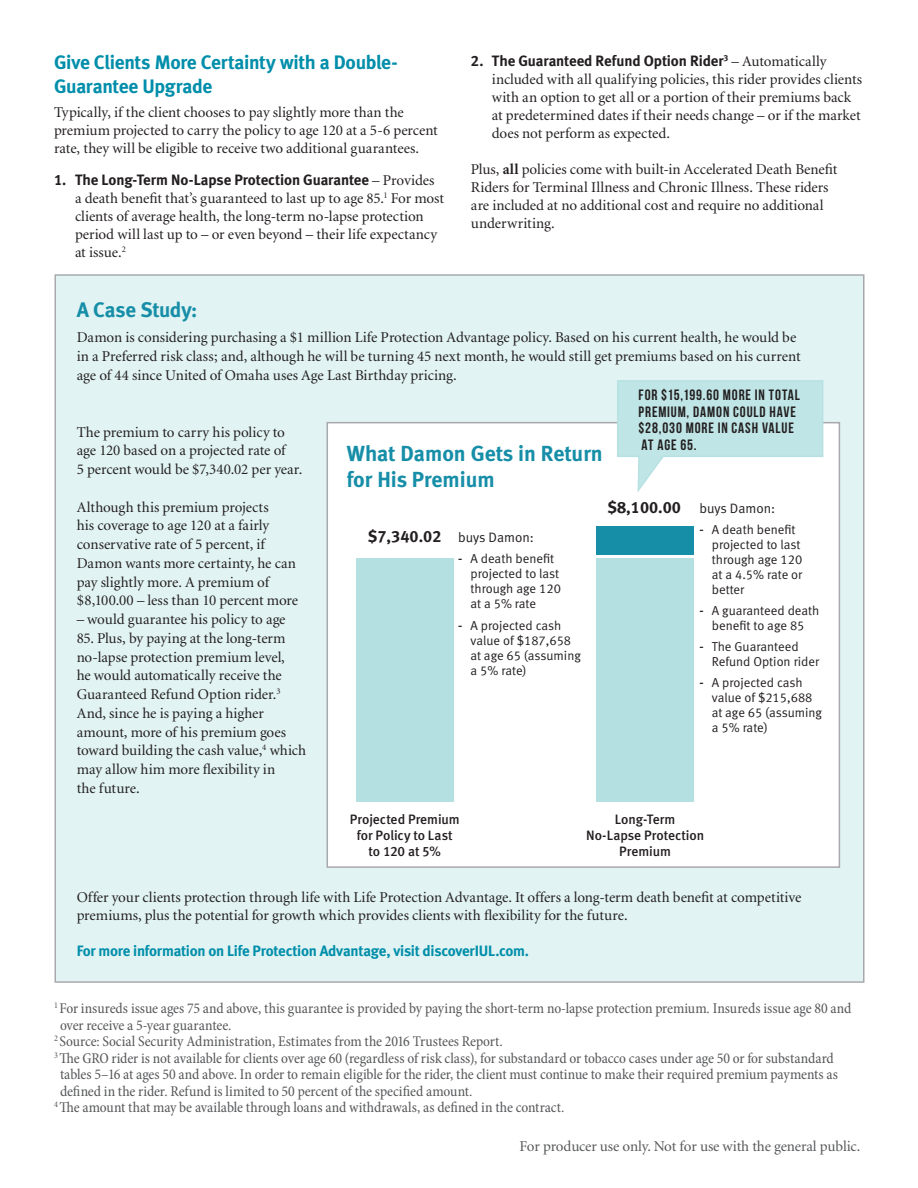
<style>
.page{position:relative;width:918px;height:1188px;background:#fff}
.page>*{position:absolute;margin:0;border:0;box-sizing:border-box;transform-origin:0 0}
.t1{font:21.75px/26.1px "Meta Bold LF";color:#168ea8}
.t2{font:21px "Meta Bold LF";letter-spacing:-.015em;color:#168ea8}
.t3{font:19.5px/23.4px "Meta Bold LF";letter-spacing:-.015em;color:#008eaa}
.t4{font:16.35px "Meta Bold LF";color:#231f20}
.t5{font:15px/18.8px "Minion";letter-spacing:-.005em;color:#231f20}
.t6{font:condensed 15px/16.5px "Minion Pro";letter-spacing:-.005em;color:#57585a}
.t7{font:700 15px/16.5px "Bebas Neue";letter-spacing:.055em;color:#231f20}
.t8{font:15px "Meta Bold LF";letter-spacing:-.02em;color:#008eaa}
.t9{font:15px "Minion";letter-spacing:-.01em;color:#57585a}
.t10{font:13.65px/16.4px "Meta Medium LF";letter-spacing:-.005em;color:#231f20;text-align:center}
.t11{font:13.65px "Meta Normal LF";color:#231f20}
.t12{font:12.9px/15px "Meta Normal LF";color:#231f20}
.s1{font-family:"Meta Bold LF"}
.s2{font-weight:700}
.s3{font-family:"Helvetica"}
</style>
<div class="page">
<div style="left:55px;top:274px;width:810px;height:709px;background:#e1f3f3;border:2px solid #a8a9ad"></div>
<div style="left:327px;top:422px;width:513px;height:446px;background:#fff;border:2px solid #a8a9ad"></div>
<svg style="left:616px;top:380px;width:208px;height:113px"></svg>
<div style="left:356px;top:559px;width:97px;height:243px;background:#b5e0e2"></div>
<div style="left:597px;top:559px;width:97px;height:243px;background:#b5e0e2"></div>
<div style="left:597px;top:526px;width:97px;height:29px;background:#168ea8"></div>
<p class="t3" style="left:54px;top:50px;width:345px">Give Clients More Certainty with a Double-<br>Guarantee Upgrade</p>
<p class="t5" style="left:54px;top:104px;width:385px;line-height:18px">Typically, if the client chooses to pay slightly more than the premium projected to carry the policy to age 120 at a 5-6 percent rate, they will be eligible to receive two additional guarantees.</p>
<p class="t5" style="left:75px;top:172px;width:371px;line-height:18px;text-indent:-21px"><span class="s1">1. The Long-Term No-Lapse Protection Guarantee</span> – Provides a death benefit that’s guaranteed to last up to age 85.<sup>1</sup> For most clients of average health, the long-term no-lapse protection period will last up to – or even beyond – their life expectancy at issue.<sup>2</sup></p>
<p class="t5" style="left:492px;top:53px;width:372px;line-height:18px;text-indent:-21px"><span class="s1">2. The Guaranteed Refund Option Rider</span><sup>3</sup> – Automatically included with all qualifying policies, this rider provides clients with an option to get all or a portion of their premiums back at predetermined dates if their needs change – or if the market does not perform as expected.</p>
<p class="t5" style="left:471px;top:161px;width:368px;line-height:18px">Plus, <span class="s2">all</span> policies come with built-in Accelerated Death Benefit Riders for Terminal Illness and Chronic Illness. These riders are included at no additional cost and require no additional underwriting.</p>
<p class="t2" style="left:77px;top:297px;width:122px">A Case Study:</p>
<p class="t5" style="left:77px;top:328px;width:725px">Damon is considering purchasing a $1 million Life Protection Advantage policy. Based on his current health, he would be in a Preferred risk class; and, although he will be turning 45 next month, he would still get premiums based on his current age of 44 since United of Omaha uses Age Last Birthday pricing.</p>
<p class="t5" style="left:77px;top:423px;width:227px">The premium to carry his policy to age 120 based on a projected rate of<br>5 percent would be $7,340.02 per year.</p>
<p class="t5" style="left:77px;top:498px;width:223px">Although this premium projects<br>his coverage to age 120 at a fairly conservative rate of 5 percent, if Damon wants more certainty, he can pay slightly more. A premium of $8,100.00 – less than 10 percent more</p>
<p class="t5" style="left:77px;top:610px;width:210px">– would guarantee his policy to age</p>
<p class="t5" style="left:77px;top:629px;width:231px">85. Plus, by paying at the long-term no-lapse protection premium level,<br>he would automatically receive the<br>Guaranteed Refund Option rider.<sup>3<br></sup>And, since he is paying a higher amount, more of his premium goes toward building the cash value,<sup>4</sup> which may allow him more flexibility in<br>the future.</p>
<p class="t1" style="left:347px;top:440px;width:257px">What Damon Gets in Return for His Premium</p>
<p class="t7" style="left:639px;top:387px;width:163px">FOR $15,199.60 MORE IN TOTAL<br>PREMIUM, DAMON COULD HAVE $28,030 MORE IN CASH VALUE<br>AT AGE 65.</p>
<p class="t4" style="left:368px;top:527px;width:75px">$7,340.02</p>
<p class="t11" style="left:458px;top:530px;width:77px">buys Damon:</p>
<p class="t12" style="left:471px;top:551px;width:92px;text-indent:-12px"><span class="s3">-</span> A death benefit projected to last through age 120 at a 5% rate</p>
<p class="t12" style="left:471px;top:617px;width:112px;text-indent:-12px"><span class="s3">-</span> A projected cash value of $187,658 at age 65 (assuming a 5% rate)</p>
<p class="t4" style="left:608px;top:498px;width:75px">$8,100.00</p>
<p class="t11" style="left:700px;top:500px;width:77px">buys Damon:</p>
<p class="t12" style="left:712px;top:522px;width:92px;text-indent:-12px"><span class="s3">-</span> A death benefit projected to last through age 120 at a 4.5% rate or better</p>
<p class="t12" style="left:700px;top:603px;width:121px;text-align:center"><span class="s3">-</span> A guaranteed death benefit to age 85</p>
<p class="t12" style="left:712px;top:639px;width:109px;text-indent:-12px"><span class="s3">-</span> The Guaranteed<br>Refund Option rider</p>
<p class="t12" style="left:712px;top:675px;width:112px;text-indent:-12px"><span class="s3">-</span> A projected cash value of $215,688 at age 65 (assuming a 5% rate)</p>
<p class="t10" style="left:350px;top:810px;width:111px">Projected Premium for Policy to Last to 120 at 5%</p>
<p class="t10" style="left:586px;top:810px;width:120px">Long-Term<br>No-Lapse Protection<br>Premium</p>
<p class="t5" style="left:77px;top:889px;width:726px;line-height:18px">Offer your clients protection through life with Life Protection Advantage. It offers a long-term death benefit at competitive premiums, plus the potential for growth which provides clients with flexibility for the future.</p>
<p class="t8" style="left:77px;top:942px;width:454px">For more information on Life Protection Advantage, visit discoverIUL.com.</p>
<p class="t6" style="left:60px;top:1001px;width:793px;text-indent:-6px"><sup>1</sup> For insureds issue ages 75 and above, this guarantee is provided by paying the short-term no-lapse protection premium. Insureds issue age 80 and over receive a 5-year guarantee.</p>
<p class="t6" style="left:54px;top:1034px;width:450px"><sup>2</sup> Source: Social Security Administration, Estimates from the 2016 Trustees Report.</p>
<p class="t6" style="left:60px;top:1050px;width:780px;text-indent:-6px"><sup>3</sup> The GRO rider is not available for clients over age 60 (regardless of risk class), for substandard or tobacco cases under age 50 or for substandard tables 5–16 at ages 50 and above. In order to remain eligible for the rider, the client must continue to make their required premium payments as defined in the rider. Refund is limited to 50 percent of the specified amount.</p>
<p class="t6" style="left:54px;top:1100px;width:512px"><sup>4</sup> The amount that may be available through loans and withdrawals, as defined in the contract.</p>
<p class="t9" style="left:520px;top:1139px;width:342px">For producer use only. Not for use with the general public.</p>
</div>
